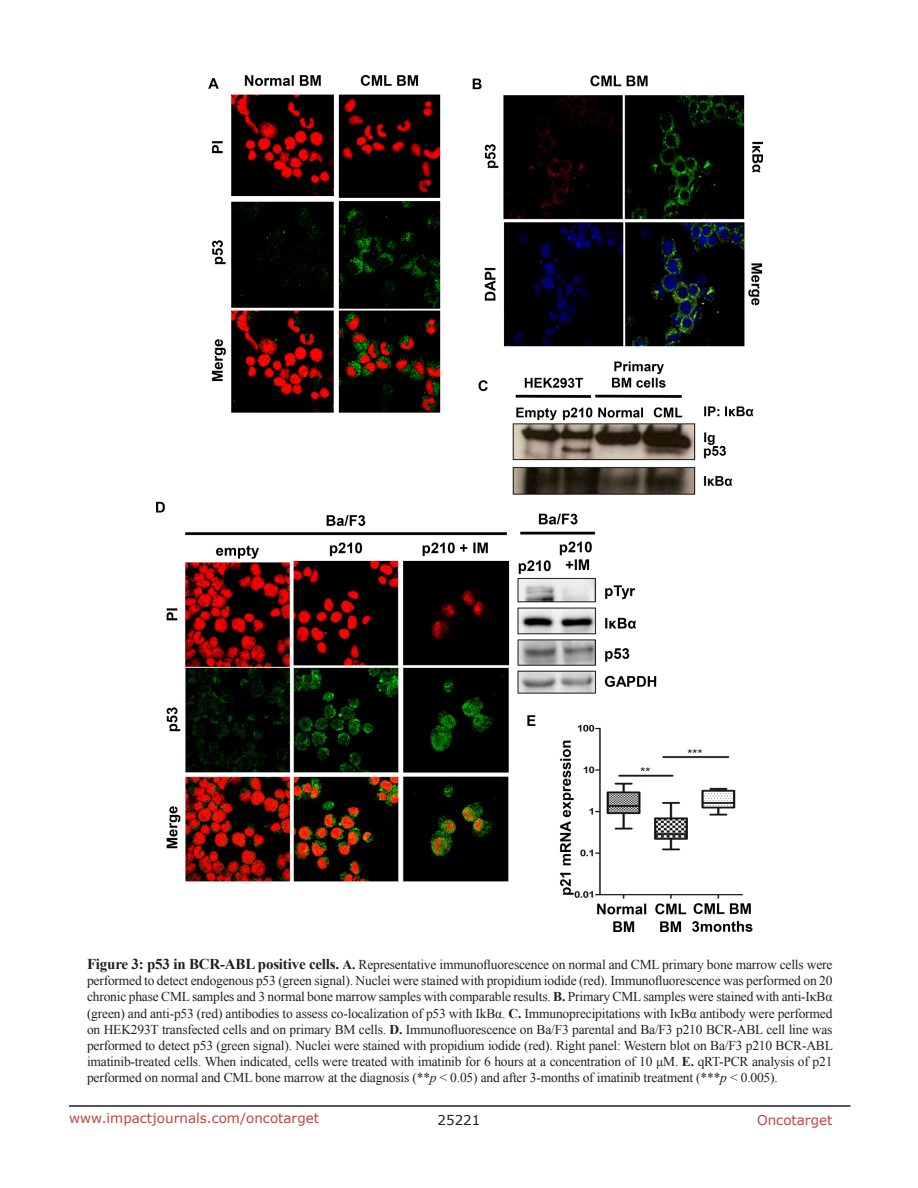
<style>
.page{position:relative;width:918px;height:1188px;background:#fff}
.page>*{position:absolute;margin:0;border:0;box-sizing:border-box;transform-origin:0 0}
.FigureText{font:13.5px/16.2px "Times New Roman";letter-spacing:-.015em;color:#231f20;text-align:justify}
.t1{font:13.5px "Verdana";color:#c24141}
.t2{font:13.5px "Verdana";color:#231f20}
.s1{font-weight:700;font-size:15px}
.s2{font-weight:700}
.s3{font-style:italic}
</style>
<div class="page">
<hr style="left:69px;top:1105px;width:781px;height:2px;background:#231f20">
<img style="left:157px;top:76px;width:606px;height:855px">
<p class="FigureText" style="left:87px;top:956px;width:747px"><span class="s1">Figure 3: p53 in BCR-ABL positive cells.</span> <span class="s2">A.</span> Representative immunofluorescence on normal and CML primary bone marrow cells were performed to detect endogenous p53 (green signal). Nuclei were stained with propidium iodide (red). Immunofluorescence was performed on 20 chronic phase CML samples and 3 normal bone marrow samples with comparable results. <span class="s2">B.</span> Primary CML samples were stained with anti-IκBα (green) and anti-p53 (red) antibodies to assess co-localization of p53 with IkBα. <span class="s2">C.</span> Immunoprecipitations with IκBα antibody were performed on HEK293T transfected cells and on primary BM cells. <span class="s2">D.</span> Immunofluorescence on Ba/F3 parental and Ba/F3 p210 BCR-ABL cell line was performed to detect p53 (green signal). Nuclei were stained with propidium iodide (red). Right panel: Western blot on Ba/F3 p210 BCR-ABL imatinib-treated cells. When indicated, cells were treated with imatinib for 6 hours at a concentration of 10 μM. <span class="s2">E.</span> qRT-PCR analysis of p21 performed on normal and CML bone marrow at the diagnosis (**<span class="s3">p</span> &lt; 0.05) and after 3-months of imatinib treatment (***<span class="s3">p</span> &lt; 0.005).</p>
<p class="t1" style="left:69px;top:1109px;width:252px">www.impactjournals.com/oncotarget</p>
<p class="t2" style="left:438px;top:1111px;width:44px">25221</p>
<p class="t1" style="left:757px;top:1111px;width:77px">Oncotarget</p>
</div>
